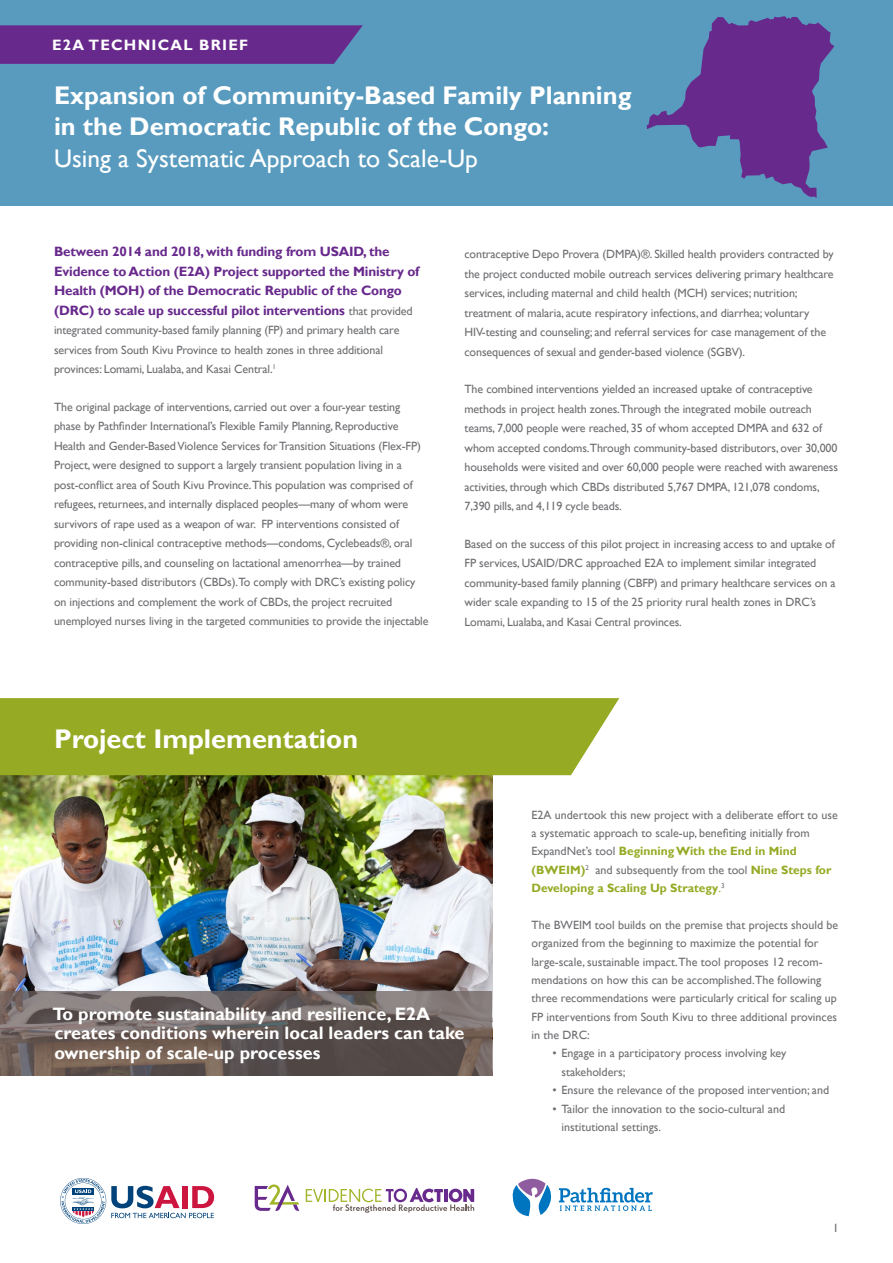
<style>
.page{position:relative;width:893px;height:1263px;background:#fff}
.page>*{position:absolute;margin:0;border:0;box-sizing:border-box;transform-origin:0 0}
.t1{font:700 27px "Gill Sans";color:#fff}
.t2{font:700 25.5px/31.5px "Gill Sans";color:#fff}
.t3{font:25.5px "Gill Sans";color:#fff}
.t4{font:700 18px/19.5px "Gill Sans";color:#fff}
.t5{font:700 15px "Gill Sans";letter-spacing:.08em;color:#fff}
.t6{font:700 13.5px/19.5px "Gill Sans";letter-spacing:-.01em;color:#68298c}
.t7{font:12px/19.5px "Gill Sans";letter-spacing:-.01em;color:#6d6e71}
.s1{font-weight:400;font-size:12px;color:#6d6e71}
.s2{font-weight:700;color:#96aa24}
.s3{color:#96aa24}
</style>
<div class="page">
<img style="left:0;top:775px;width:492px;height:216px">
<div style="left:0;top:0;width:893px;height:206px;background:#589bbe"></div>
<div style="left:0;top:698px;width:619px;height:77px;background:#96aa24"></div>
<svg style="left:0;top:991px;width:492px;height:85px;background:#6a5f5b"></svg>
<svg style="left:60px;top:1178px;width:154px;height:46px"></svg>
<svg style="left:255px;top:1184px;width:44px;height:27px"></svg>
<svg style="left:306px;top:1188px;width:168px;height:25px"></svg>
<svg style="left:559px;top:1188px;width:94px;height:23px"></svg>
<svg style="left:513px;top:1179px;width:39px;height:37px"></svg>
<svg style="left:0;top:25px;width:363px;height:39px;background:#672e8e"></svg>
<svg style="left:647px;top:16px;width:187px;height:182px"></svg>
<p class="t5" style="left:52px;top:36px;width:197px">E2A TECHNICAL BRIEF</p>
<h2 class="t2" style="left:54px;top:80px;width:579px">Expansion of Community-Based Family Planning in the Democratic Republic of the Congo:</h2>
<h2 class="t3" style="left:54px;top:143px;width:426px">Using a Systematic Approach to Scale-Up</h2>
<p class="t6" style="left:54px;top:242px;width:367px">Between 2014 and 2018, with funding from USAID, the Evidence to Action (E2A) Project supported the Ministry of Health (MOH) of the Democratic Republic of the Congo (DRC) to scale up successful pilot interventions <span class="s1">that provided</span></p>
<p class="t7" style="left:54px;top:321px;width:347px">integrated community-based family planning (FP) and primary health care services from South Kivu Province to health zones in three additional provinces: Lomami, Lualaba, and Kasai Central.<sup>1</sup></p>
<p class="t7" style="left:54px;top:397px;width:376px">The original package of interventions, carried out over a four-year testing phase by Pathfinder International’s Flexible Family Planning, Reproductive Health and Gender-Based Violence Services for Transition Situations (Flex-FP)<br>Project, were designed to support a largely transient population living in a post-conflict area of South Kivu Province.This population was comprised of refugees, returnees, and internally displaced peoples—many of whom were survivors of rape used as a weapon of war. FP interventions consisted of providing non-clinical contraceptive methods—condoms, Cyclebeads®, oral contraceptive pills, and counseling on lactational amenorrhea—by trained community-based distributors (CBDs).To comply with DRC’s existing policy on injections and complement the work of CBDs, the project recruited unemployed nurses living in the targeted communities to provide the injectable</p>
<p class="t7" style="left:464px;top:245px;width:371px">contraceptive Depo Provera (DMPA)®. Skilled health providers contracted by the project conducted mobile outreach services delivering primary healthcare services, including maternal and child health (MCH) services; nutrition; treatment of malaria, acute respiratory infections, and diarrhea; voluntary HIV-testing and counseling; and referral services for case management of the consequences of sexual and gender-based violence (SGBV).</p>
<p class="t7" style="left:464px;top:380px;width:375px">The combined interventions yielded an increased uptake of contraceptive methods in project health zones.Through the integrated mobile outreach teams, 7,000 people were reached, 35 of whom accepted DMPA and 632 of whom accepted condoms.Through community-based distributors, over 30,000 households were visited and over 60,000 people were reached with awareness activities, through which CBDs distributed 5,767 DMPA, 121,078 condoms, 7,390 pills, and 4,119 cycle beads.</p>
<p class="t7" style="left:464px;top:534px;width:373px">Based on the success of this pilot project in increasing access to and uptake of FP services, USAID/DRC approached E2A to implement similar integrated community-based family planning (CBFP) and primary healthcare services on a wider scale expanding to 15 of the 25 priority rural health zones in DRC’s Lomami, Lualaba, and Kasai Central provinces.</p>
<h1 class="t1" style="left:54px;top:723px;width:306px">Project Implementation</h1>
<h3 class="t4" style="left:53px;top:1004px;width:413px">To promote sustainability and resilience, E2A creates conditions wherein local leaders can take ownership of scale-up processes</h3>
<p class="t7" style="left:531px;top:805px;width:308px;line-height:18.3px">E2A undertook this new project with a deliberate effort to use a systematic approach to scale-up, benefiting initially from ExpandNet’s tool <span class="s2">Beginning With the End in Mind (BWEIM)</span><sup>2</sup> and subsequently from the tool <span class="s2">Nine Steps for Developing a Scaling Up Strategy</span><span class="s3">.</span><sup>3</sup></p>
<p class="t7" style="left:531px;top:916px;width:308px;line-height:18.3px">The BWEIM tool builds on the premise that projects should be organized from the beginning to maximize the potential for large-scale, sustainable impact.The tool proposes 12 recom&shy;mendations on how this can be accomplished.The following three recommendations were particularly critical for scaling up FP interventions from South Kivu to three additional provinces in the DRC:</p>
<p class="t7" style="left:561px;top:1044px;width:226px;line-height:18.3px;text-indent:-9px">• Engage in a participatory process involving key stakeholders;</p>
<p class="t7" style="left:552px;top:1080px;width:278px">• Ensure the relevance of the proposed intervention; and</p>
<p class="t7" style="left:561px;top:1099px;width:225px;line-height:18.3px;text-indent:-9px">• Tailor the innovation to the socio-cultural and institutional settings.</p>
<p class="t7" style="left:833px;top:1219px;width:7px">1</p>
</div>
